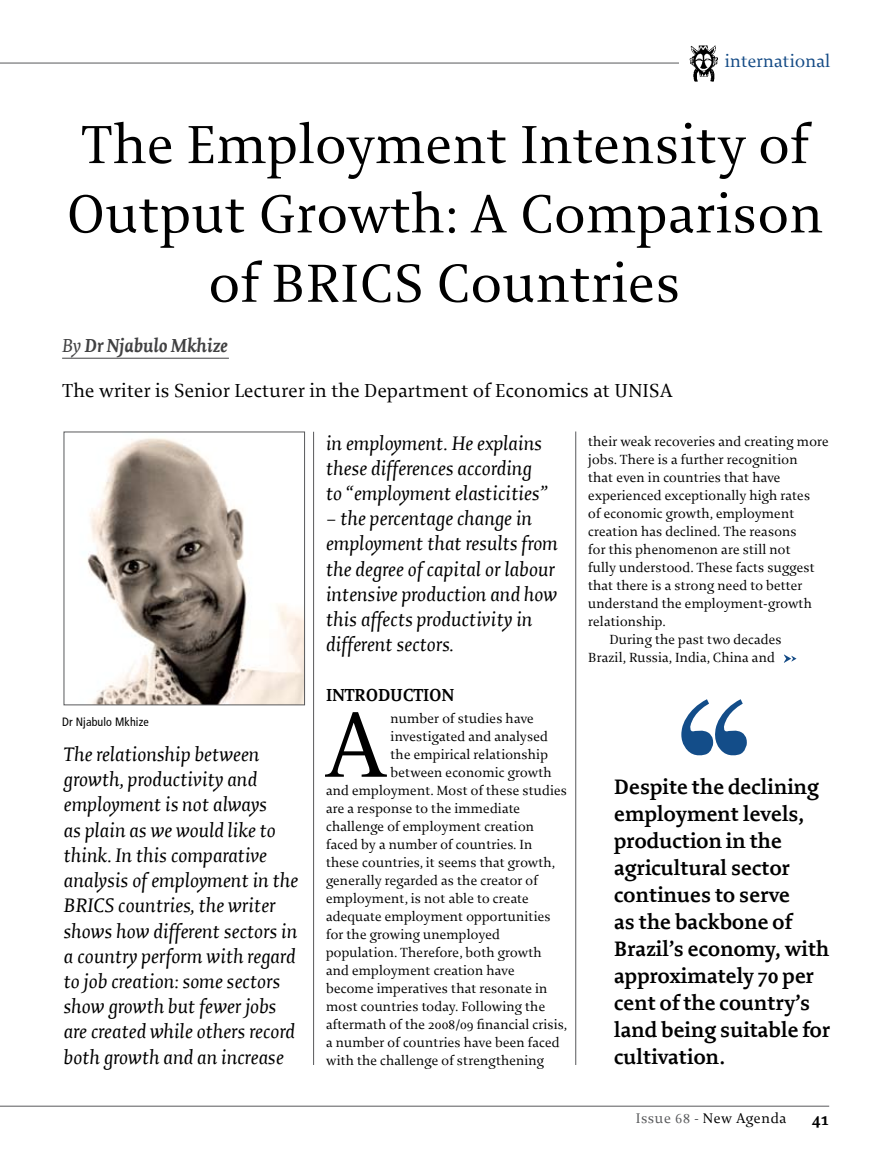
<style>
.page{position:relative;width:893px;height:1170px;background:#fff}
.page>*{position:absolute;margin:0;border:0;box-sizing:border-box;transform-origin:0 0}
.t1{font:99.15px "Enigma";color:#000}
.t2{font:57.75px/69.3px "Enigma";letter-spacing:.01em;color:#000;text-align:center}
.t3{font:700 22.5px/27px "Enigma";color:#000}
.t4{font:italic 21px/25.2px "Enigma";letter-spacing:.01em;color:#000}
.t5{font:20.25px "Enigma";letter-spacing:.01em;color:#000}
.t6{font:italic 700 20.25px "Enigma";color:#414142}
.t7{font:700 18.75px "Enigma";color:#000}
.t8{font:18.75px "Enigma";letter-spacing:.01em;color:#134a85}
.t9{font:15px "Enigma";letter-spacing:.04em;color:#000}
.t10{font:14.25px "Enigma";letter-spacing:.01em;color:#000}
.t11{font:condensed 12px "Frutiger";letter-spacing:.01em;color:#000}
.s1{font-weight:400}
.s2{color:#58595b}
</style>
<div class="page">
<hr style="left:0;top:1105px;width:829px;height:1px;background:#58595b">
<hr style="left:0;top:63px;width:829px;height:1px;background:#58595b">
<img style="left:87px;top:438px;width:216px;height:265px">
<hr style="left:575px;top:431px;width:1px;height:633px;background:#58595b">
<hr style="left:313px;top:431px;width:1px;height:633px;background:#58595b">
<img style="left:681px;top:699px;width:66px;height:57px">
<hr style="left:62px;top:358px;width:167px;height:1px;background:#414142">
<div style="left:679px;top:51px;width:214px;height:20px;background:#fff"></div>
<img style="left:689px;top:46px;width:29px;height:35px">
<svg style="left:784px;top:654px;width:12px;height:8px"></svg>
<div style="left:64px;top:432px;width:241px;height:273px;border:1px solid #58595b"></div>
<h3 class="t8" style="left:725px;top:51px;width:107px">international</h3>
<h2 class="t2" style="left:67px;top:112px;width:758px">The Employment Intensity of<br>Output Growth: A Comparison of BRICS Countries</h2>
<h3 class="t6" style="left:62px;top:334px;width:167px"><span class="s1">By</span> Dr Njabulo Mkhize</h3>
<h3 class="t5" style="left:62px;top:380px;width:612px">The writer is Senior Lecturer in the Department of Economics at UNISA</h3>
<h3 class="t4" style="left:326px;top:431px;width:224px">in employment. He explains these differences according to “employment elasticities”</h3>
<h3 class="t4" style="left:326px;top:506px;width:233px">– the percentage change in employment that results from the degree of capital or labour intensive production and how this affects productivity in different sectors.</h3>
<h3 class="t7" style="left:326px;top:684px;width:19px">Introduction</h3>
<p class="t10" style="left:391px;top:710px;width:145px">number of studies have</p>
<p class="t10" style="left:391px;top:728px;width:159px">investigated and analysed</p>
<p class="t10" style="left:391px;top:746px;width:159px">the empirical relationship</p>
<p class="t10" style="left:391px;top:764px;width:162px">between economic growth</p>
<p class="t10" style="left:326px;top:782px;width:242px">and employment. Most of these studies</p>
<p class="t10" style="left:326px;top:800px;width:196px">are a response to the immediate</p>
<p class="t10" style="left:326px;top:818px;width:209px">challenge of employment creation</p>
<p class="t10" style="left:326px;top:836px;width:208px">faced by a number of countries. In</p>
<p class="t10" style="left:326px;top:854px;width:231px">these countries, it seems that growth,</p>
<p class="t10" style="left:326px;top:872px;width:213px">generally regarded as the creator of</p>
<p class="t10" style="left:326px;top:890px;width:204px">employment, is not able to create</p>
<p class="t10" style="left:326px;top:908px;width:226px">adequate employment opportunities</p>
<p class="t10" style="left:326px;top:926px;width:175px">for the growing unemployed</p>
<p class="t10" style="left:326px;top:944px;width:217px">population. Therefore, both growth</p>
<p class="t10" style="left:326px;top:962px;width:190px">and employment creation have</p>
<p class="t10" style="left:326px;top:980px;width:223px">become imperatives that resonate in</p>
<p class="t10" style="left:326px;top:998px;width:221px">most countries today. Following the</p>
<p class="t10" style="left:326px;top:1016px;width:243px">aftermath of the 2008/09 financial crisis,</p>
<p class="t10" style="left:326px;top:1034px;width:235px">a number of countries have been faced</p>
<p class="t10" style="left:326px;top:1052px;width:220px">with the challenge of strengthening</p>
<p class="t11" style="left:62px;top:714px;width:88px">Dr Njabulo Mkhize</p>
<h1 class="t1" style="left:324px;top:692px;width:65px">A</h1>
<p class="t4" style="left:64px;top:742px;width:236px">The relationship between growth, productivity and employment is not always<br>as plain as we would like to think. In this comparative analysis of employment in the<br>BRICS countries, the writer shows how different sectors in a country perform with regard to job creation: some sectors show growth but fewer jobs are created while others record both growth and an increase</p>
<p class="t10" style="left:588px;top:434px;width:242px">their weak recoveries and creating more</p>
<p class="t10" style="left:588px;top:452px;width:211px">jobs. There is a further recognition</p>
<p class="t10" style="left:588px;top:470px;width:194px">that even in countries that have</p>
<p class="t10" style="left:588px;top:488px;width:223px">experienced exceptionally high rates</p>
<p class="t10" style="left:588px;top:506px;width:208px">of economic growth, employment</p>
<p class="t10" style="left:588px;top:524px;width:210px">creation has declined. The reasons</p>
<p class="t10" style="left:588px;top:542px;width:204px">for this phenomenon are still not</p>
<p class="t10" style="left:588px;top:560px;width:228px">fully understood. These facts suggest</p>
<p class="t10" style="left:588px;top:578px;width:216px">that there is a strong need to better</p>
<p class="t10" style="left:588px;top:596px;width:225px">understand the employment-growth</p>
<p class="t10" style="left:588px;top:614px;width:79px">relationship.</p>
<p class="t10" style="left:609px;top:632px;width:174px">During the past two decades</p>
<p class="t10" style="left:588px;top:650px;width:188px">Brazil, Russia, India, China and</p>
<h3 class="t3" style="left:614px;top:774px;width:218px">Despite the declining employment levels, production in the agricultural sector continues to serve<br>as the backbone of<br>Brazil’s economy, with approximately 70 per cent of the country’s land being suitable for cultivation.</h3>
<p class="t9" style="left:636px;top:1109px;width:152px"><span class="s2">Issue 68 -</span> New Agenda</p>
<h3 class="t7" style="left:812px;top:1108px;width:19px">41</h3>
</div>
